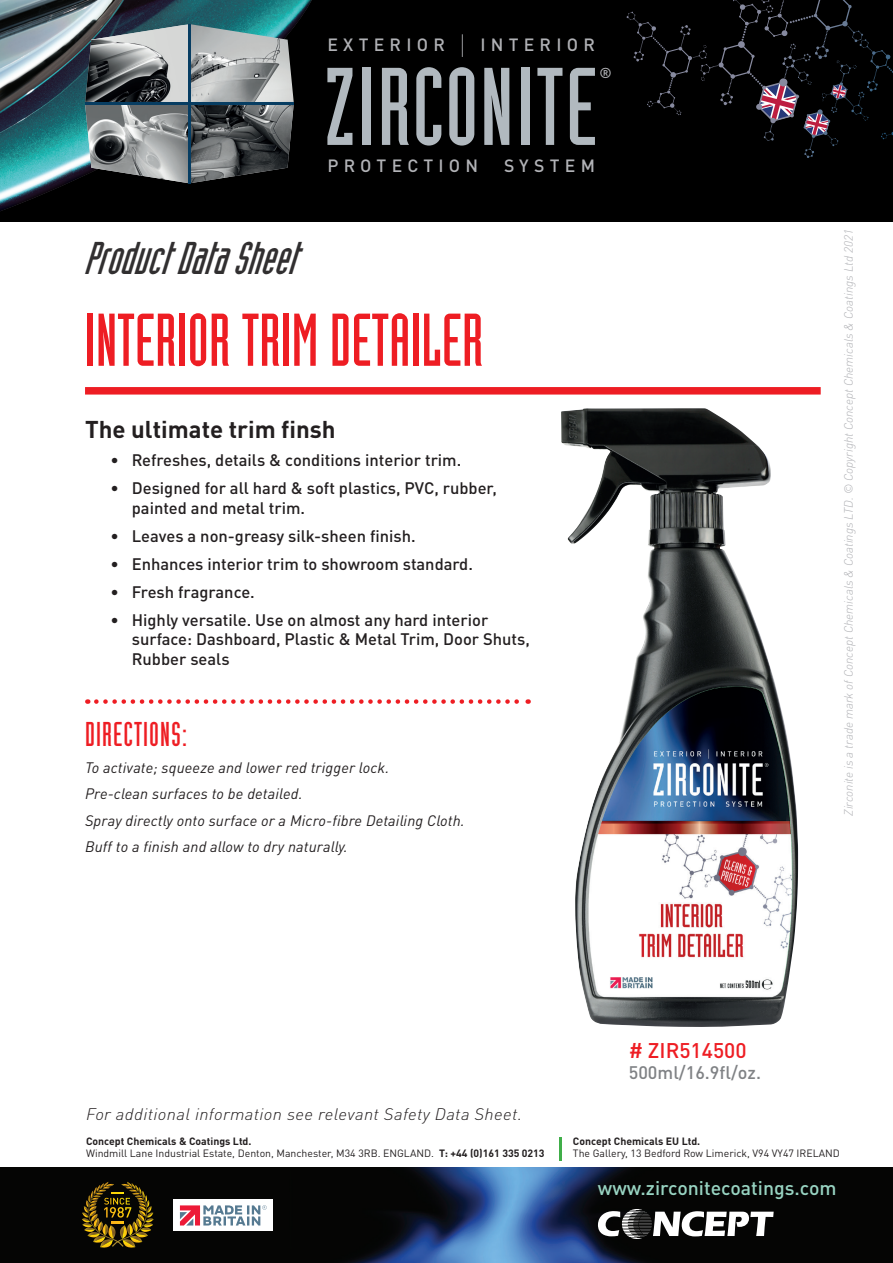
<style>
.page{position:relative;width:893px;height:1263px;background:#fff}
.page>*{position:absolute;margin:0;border:0;box-sizing:border-box;transform-origin:0 0}
.t1{font:78px "Mech Monoline";color:#ee1d23}
.t2{font:italic 48px "Mech Monoline";color:#312f30}
.t3{font:36px "Mech Monoline";letter-spacing:.03em;color:#ee1d23}
.t4{font:700 24px "DIN Pro";color:#231f20}
.t5{font:500 21px "DIN Pro";color:#ee1d23}
.t6{font:500 19.5px "DIN Pro";color:#98d4c2}
.t7{font:500 18px "DIN Pro";color:#808285}
.t8{font:500 17.55px "DIN Pro";letter-spacing:.3em;color:#b0b1b5}
.t9{font:500 17.55px "DIN Pro";letter-spacing:.3em;color:#b2b3b7}
.t10{font:500 16.5px/19.5px "DIN Pro";color:#231f20}
.t11{font:italic 300 16.5px "DIN Pro";letter-spacing:.02em;color:#231f20;scale:1.05 1}
.t12{font:italic 15px/26.5px "DIN Pro";letter-spacing:.01em;color:#231f20}
.t13{font:500 14.25px "DIN Pro";color:#b2b3b7}
.t14{font:italic 300 12px "DIN Pro";color:#b0b1b5}
.t15{font:10.5px/12px "DIN Pro";color:#231f20}
.t16{font:700 10.5px "DIN Pro";color:#231f20}
.s1{font-weight:300;font-size:26.4px}
.s2{font-weight:700}
</style>
<div class="page">
<div style="left:85px;top:387px;width:736px;height:8px;background:#ee1d23"></div>
<svg style="left:96px;top:699px;width:433px;height:5px"></svg>
<img style="left:561px;top:408px;width:237px;height:619px">
<img style="left:0;top:1167px;width:893px;height:96px">
<svg style="left:82px;top:1182px;width:72px;height:66px;background:#4c3c0b"></svg>
<div style="left:0;top:0;width:893px;height:221px;background:#000"></div>
<img style="left:0;top:0;width:312px;height:211px">
<svg style="left:627px;top:0;width:266px;height:158px"></svg>
<svg style="left:327px;top:68px;width:25px;height:77px"></svg>
<div style="left:362px;top:68px;width:8px;height:77px;background:#b1b9bf"></div>
<svg style="left:382px;top:68px;width:27px;height:77px"></svg>
<svg style="left:416px;top:67px;width:25px;height:79px"></svg>
<svg style="left:449px;top:67px;width:25px;height:79px"></svg>
<svg style="left:484px;top:68px;width:25px;height:77px"></svg>
<div style="left:521px;top:68px;width:8px;height:77px;background:#b1b9bf"></div>
<svg style="left:537px;top:68px;width:25px;height:77px"></svg>
<svg style="left:570px;top:68px;width:25px;height:77px"></svg>
<svg style="left:85px;top:24px;width:209px;height:159px;background:#777d7f"></svg>
<hr style="left:188px;top:24px;width:2px;height:159px;background:#073d62">
<hr style="left:85px;top:103px;width:209px;height:2px;background:#073d62">
<div style="left:174px;top:1199px;width:99px;height:32px;background:#fff"></div>
<svg style="left:180px;top:1205px;width:87px;height:20px"></svg>
<svg style="left:598px;top:1209px;width:176px;height:30px"></svg>
<hr style="left:559px;top:1137px;width:2px;height:23px;background:#40ae49">
<p class="t8" style="left:327px;top:31px;width:269px">EXTERIOR <span class="s1">|</span> INTERIOR</p>
<p class="t13" style="left:600px;top:61px;width:14px">®</p>
<p class="t9" style="left:327px;top:151px;width:152px">PROTECTION</p>
<p class="t9" style="left:504px;top:151px;width:92px">SYSTEM</p>
<h2 class="t2" style="left:83px;top:234px;width:230px">ProductDataSheet</h2>
<h1 class="t1" style="left:85px;top:300px;width:400px">INTERIOR TRIM DETAILER</h1>
<h3 class="t4" style="left:85px;top:410px;width:252px">The ultimate trim finsh</h3>
<p class="t10" style="left:111px;top:449px;width:352px">• Refreshes, details &amp; conditions interior trim.</p>
<p class="t10" style="left:132px;top:477px;width:367px;text-indent:-21px">• Designed for all hard &amp; soft plastics, PVC, rubber, painted and metal trim.</p>
<p class="t10" style="left:111px;top:524px;width:307px">• Leaves a non-greasy silk-sheen finish.</p>
<p class="t10" style="left:111px;top:552px;width:364px">• Enhances interior trim to showroom standard.</p>
<p class="t10" style="left:111px;top:580px;width:146px">• Fresh fragrance.</p>
<p class="t10" style="left:132px;top:608px;width:400px;text-indent:-21px">• Highly versatile. Use on almost any hard interior surface: Dashboard, Plastic &amp; Metal Trim, Door Shuts,<br>Rubber seals</p>
<h3 class="t3" style="left:85px;top:716px;width:104px">DIRECTIONS:</h3>
<p class="t12" style="left:85px;top:753px;width:381px">To activate; squeeze and lower red trigger lock.<br>Pre-clean surfaces to be detailed.<br>Spray directly onto surface or a Micro-fibre Detailing Cloth.<br>Buff to a finish and allow to dry naturally.</p>
<p class="t11" style="left:86px;top:1101px;width:417px">For additional information see relevant Safety Data Sheet.</p>
<p class="t5" style="left:629px;top:1033px;width:119px"># ZIR514500</p>
<p class="t7" style="left:629px;top:1058px;width:134px">500ml/16.9fl/oz.</p>
<p class="t14" style="left:839px;top:816px;width:588px;rotate:-90deg">Zirconite is a trade mark of Concept Chemicals &amp; Coatings LTD. © Copyright Concept Chemicals &amp; Coatings Ltd 2021</p>
<p class="t15" style="left:86px;top:1134px;width:460px"><span class="s2">Concept Chemicals &amp; Coatings Ltd.<br></span>Windmill Lane Industrial Estate, Denton, Manchester, M34 3RB. ENGLAND. <span class="s2">T: +44 (0)161 335 0213</span></p>
<p class="t16" style="left:573px;top:1132px;width:129px">Concept Chemicals EU Ltd.</p>
<p class="t15" style="left:573px;top:1146px;width:268px">The Gallery, 13 Bedford Row Limerick, V94 VY47 IRELAND</p>
<p class="t6" style="left:598px;top:1172px;width:240px">www.zirconitecoatings.com</p>
</div>
